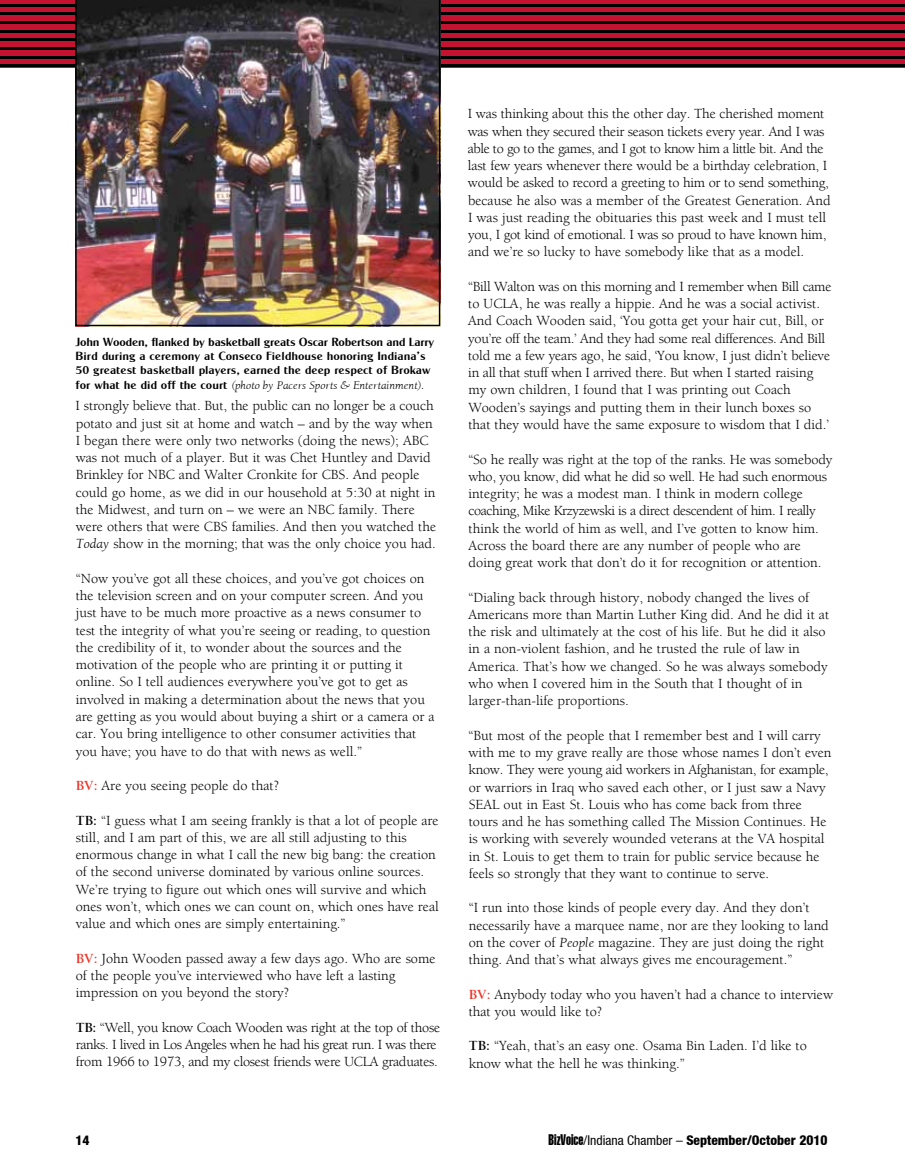
<style>
.page{position:relative;width:905px;height:1175px;background:#fff}
.page>*{position:absolute;margin:0;border:0;box-sizing:border-box;transform-origin:0 0}
.t1{font:14.25px/17.2px "Berkeley";color:#000}
.t2{font:14.25px/17.2px "Berkeley";letter-spacing:-.02em;color:#000}
.t3{font:800 condensed 13.5px "Helvetica Neue";color:#000}
.t4{font:12px/14.4px "Cg Globe Gothic Bd";color:#000}
.t5{font:italic 12px "Berkeley";color:#000}
.s1{font-family:"Cg Globe Gothic Bd";font-style:normal}
.s2{font-style:italic}
.s3{font-weight:700;color:#ee3124}
.s4{font-weight:700}
.s5{font-family:"Helvetica Extra Compressed";font-weight:400;font-stretch:normal;font-size:15px}
.s6{font-weight:400}
</style>
<div class="page">
<div style="left:0;top:0;width:904px;height:67px;background:#c41230"></div>
<hr style="left:0;top:4px;width:904px;height:2px;background:#000">
<hr style="left:0;top:12px;width:904px;height:3px;background:#000">
<hr style="left:0;top:21px;width:904px;height:3px;background:#000">
<hr style="left:0;top:30px;width:904px;height:2px;background:#000">
<hr style="left:0;top:38px;width:904px;height:3px;background:#000">
<hr style="left:0;top:47px;width:904px;height:3px;background:#000">
<hr style="left:0;top:56px;width:904px;height:2px;background:#000">
<hr style="left:0;top:64px;width:904px;height:3px;background:#000">
<img style="left:75px;top:0;width:365px;height:326px">
<p class="t4" style="left:76px;top:334px;width:360px">John Wooden, flanked by basketball greats Oscar Robertson and Larry<br>Bird during a ceremony at Conseco Fieldhouse honoring Indiana’s<br>50 greatest basketball players, earned the deep respect of Brokaw</p>
<p class="t5" style="left:76px;top:379px;width:350px"><span class="s1">for what he did off the court</span> (photo by Pacers Sports &amp; Entertainment).</p>
<p class="t1" style="left:76px;top:397px;width:362px">I strongly believe that. But, the public can no longer be a couch potato and just sit at home and watch – and by the way when I began there were only two networks (doing the news); ABC was not much of a player. But it was Chet Huntley and David Brinkley for NBC and Walter Cronkite for CBS. And people could go home, as we did in our household at 5:30 at night in the Midwest, and turn on – we were an NBC family. There were others that were CBS families. And then you watched the <span class="s2">Today</span> show in the morning; that was the only choice you had.</p>
<p class="t1" style="left:76px;top:570px;width:360px">“Now you’ve got all these choices, and you’ve got choices on the television screen and on your computer screen. And you just have to be much more proactive as a news consumer to test the integrity of what you’re seeing or reading, to question the credibility of it, to wonder about the sources and the motivation of the people who are printing it or putting it online. So I tell audiences everywhere you’ve got to get as involved in making a determination about the news that you are getting as you would about buying a shirt or a camera or a car. You bring intelligence to other consumer activities that you have; you have to do that with news as well.”</p>
<p class="t1" style="left:76px;top:777px;width:205px"><span class="s3">BV:</span> Are you seeing people do that?</p>
<p class="t1" style="left:76px;top:811px;width:364px"><span class="s4">TB:</span> “I guess what I am seeing frankly is that a lot of people are still, and I am part of this, we are all still adjusting to this enormous change in what I call the new big bang: the creation of the second universe dominated by various online sources.<br>We’re trying to figure out which ones will survive and which ones won’t, which ones we can count on, which ones have real value and which ones are simply entertaining.”</p>
<p class="t1" style="left:76px;top:949px;width:361px"><span class="s3">BV:</span> John Wooden passed away a few days ago. Who are some of the people you’ve interviewed who have left a lasting impression on you beyond the story?</p>
<p class="t2" style="left:76px;top:1018px;width:366px"><span class="s4">TB:</span> “Well, you know Coach Wooden was right at the top of those ranks. I lived in Los Angeles when he had his great run. I was there from 1966 to 1973, and my closest friends were UCLA graduates.</p>
<p class="t1" style="left:467px;top:105px;width:364px">I was thinking about this the other day. The cherished moment was when they secured their season tickets every year. And I was able to go to the games, and I got to know him a little bit. And the last few years whenever there would be a birthday celebration, I would be asked to record a greeting to him or to send something, because he also was a member of the Greatest Generation. And I was just reading the obituaries this past week and I must tell you, I got kind of emotional. I was so proud to have known him, and we’re so lucky to have somebody like that as a model.</p>
<p class="t1" style="left:468px;top:278px;width:365px">“Bill Walton was on this morning and I remember when Bill came to UCLA, he was really a hippie. And he was a social activist.<br>And Coach Wooden said, ‘You gotta get your hair cut, Bill, or you’re off the team.’ And they had some real differences. And Bill told me a few years ago, he said, ‘You know, I just didn’t believe in all that stuff when I arrived there. But when I started raising my own children, I found that I was printing out Coach Wooden’s sayings and putting them in their lunch boxes so that they would have the same exposure to wisdom that I did.’</p>
<p class="t1" style="left:468px;top:451px;width:365px">“So he really was right at the top of the ranks. He was somebody who, you know, did what he did so well. He had such enormous integrity; he was a modest man. I think in modern college coaching, Mike Krzyzewski is a direct descendent of him. I really think the world of him as well, and I’ve gotten to know him.<br>Across the board there are any number of people who are doing great work that don’t do it for recognition or attention.</p>
<p class="t1" style="left:468px;top:589px;width:362px">“Dialing back through history, nobody changed the lives of Americans more than Martin Luther King did. And he did it at the risk and ultimately at the cost of his life. But he did it also in a non-violent fashion, and he trusted the rule of law in America. That’s how we changed. So he was always somebody who when I covered him in the South that I thought of in larger-than-life proportions.</p>
<p class="t1" style="left:468px;top:727px;width:364px">“But most of the people that I remember best and I will carry with me to my grave really are those whose names I don’t even know. They were young aid workers in Afghanistan, for example, or warriors in Iraq who saved each other, or I just saw a Navy SEAL out in East St. Louis who has come back from three tours and he has something called The Mission Continues. He is working with severely wounded veterans at the VA hospital in St. Louis to get them to train for public service because he feels so strongly that they want to continue to serve.</p>
<p class="t1" style="left:468px;top:899px;width:362px">“I run into those kinds of people every day. And they don’t necessarily have a marquee name, nor are they looking to land on the cover of <span class="s2">People</span> magazine. They are just doing the right thing. And that’s what always gives me encouragement.”</p>
<p class="t1" style="left:468px;top:985px;width:366px"><span class="s3">BV:</span> Anybody today who you haven’t had a chance to interview that you would like to?</p>
<p class="t1" style="left:468px;top:1037px;width:340px"><span class="s4">TB:</span> “Yeah, that’s an easy one. Osama Bin Laden. I’d like to know what the hell he was thinking.”</p>
<p class="t3" style="left:76px;top:1132px;width:16px">14</p>
<p class="t3" style="left:548px;top:1132px;width:280px"><span class="s5">BizVoice</span><span class="s6">/Indiana Chamber –</span> September/October 2010</p>
</div>
